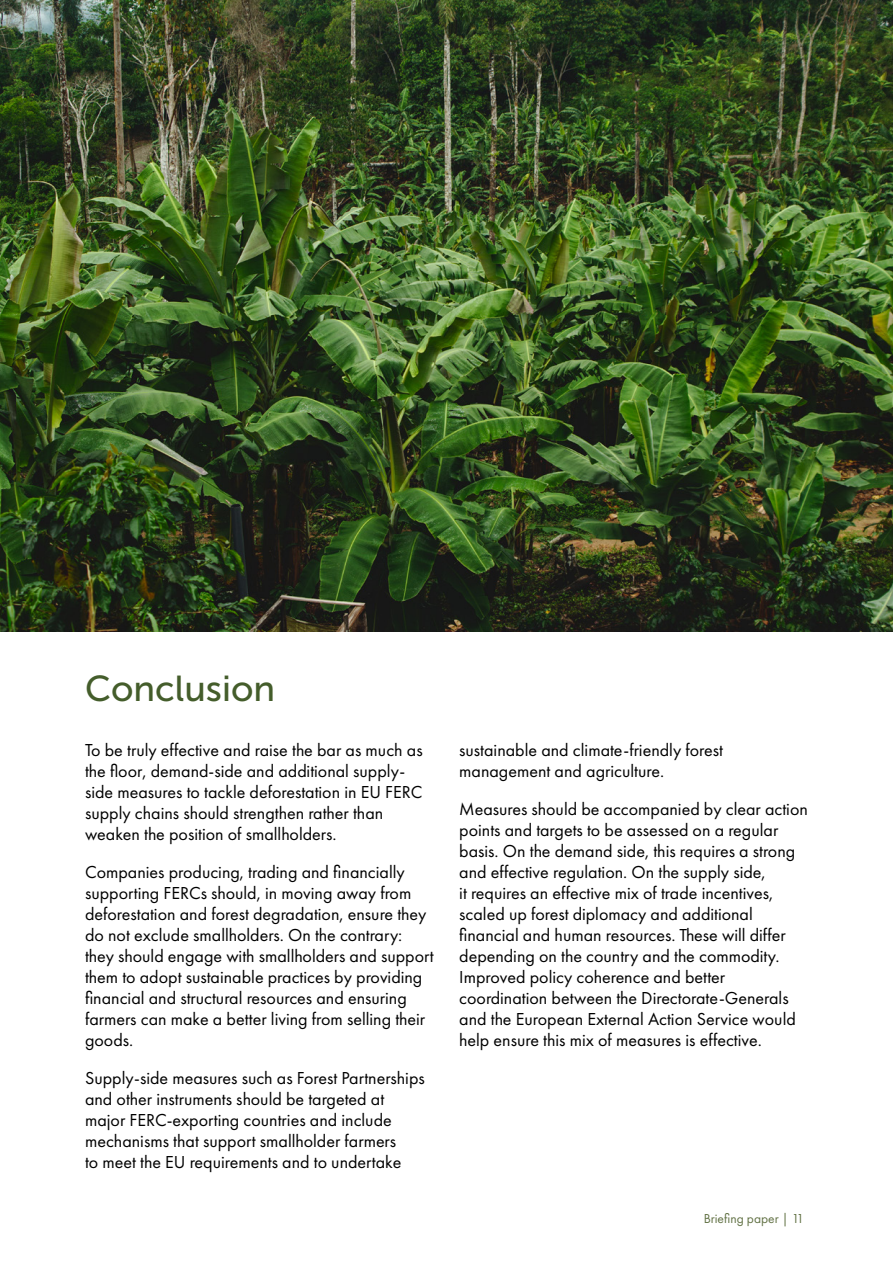
<style>
.page{position:relative;width:893px;height:1263px;background:#fff}
.page>*{position:absolute;margin:0;border:0;box-sizing:border-box;transform-origin:0 0}
.heading_1{font:36px "Museo Sans 500";color:#445d2b}
.Body{font:18px/21px "Futura PT";color:#000}
.t1{font:13.5px "Futura PT";color:#627245}
</style>
<div class="page">
<img style="left:0;top:0;width:893px;height:631px">
<p class="heading_1" style="left:85px;top:669px;width:192px">Conclusion</p>
<p class="Body" style="left:85px;top:739px;width:339px">To be truly effective and raise the bar as much as the floor, demand-side and additional supply&shy;side measures to tackle deforestation in EU FERC supply chains should strengthen rather than weaken the position of smallholders.</p>
<p class="Body" style="left:85px;top:861px;width:350px">Companies producing, trading and financially supporting FERCs should, in moving away from deforestation and forest degradation, ensure they do not exclude smallholders. On the contrary: they should engage with smallholders and support them to adopt sustainable practices by providing financial and structural resources and ensuring farmers can make a better living from selling their goods.</p>
<p class="Body" style="left:85px;top:1067px;width:341px">Supply-side measures such as Forest Partnerships and other instruments should be targeted at major FERC-exporting countries and include mechanisms that support smallholder farmers<br>to meet the EU requirements and to undertake</p>
<p class="Body" style="left:459px;top:739px;width:265px">sustainable and climate-friendly forest management and agriculture.</p>
<p class="Body" style="left:459px;top:798px;width:350px">Measures should be accompanied by clear action points and targets to be assessed on a regular basis. On the demand side, this requires a strong and effective regulation. On the supply side,<br>it requires an effective mix of trade incentives, scaled up forest diplomacy and additional financial and human resources. These will differ depending on the country and the commodity.<br>Improved policy coherence and better coordination between the Directorate-Generals and the European External Action Service would help ensure this mix of measures is effective.</p>
<p class="t1" style="left:704px;top:1210px;width:102px">Briefing paper | 11</p>
</div>
